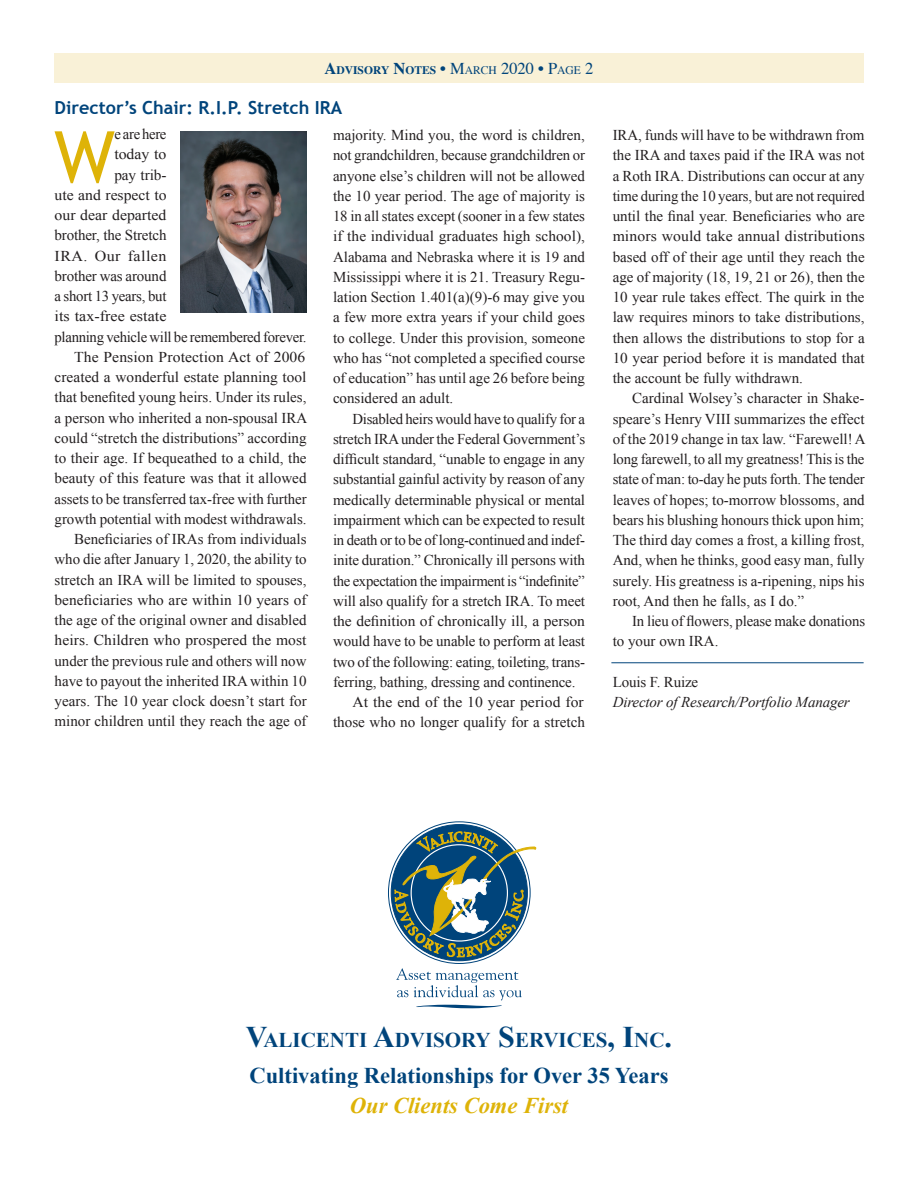
<style>
.page{position:relative;width:918px;height:1188px;background:#fff}
.page>*{position:absolute;margin:0;border:0;box-sizing:border-box;transform-origin:0 0}
.t1{font:71.55px "Trebuchet MS";color:#deb308}
.t2{font:700 22.5px "Times New Roman";color:#00447b}
.t3{font:italic 700 22.5px "Times New Roman";color:#deb308}
.t4{font:700 21px "Times New Roman";color:#00447b}
.t5{font:700 18px "Trebuchet MS";color:#00447b}
.t6{font:15px/20.2px "Times New Roman";color:#231f20;text-align:justify}
.t7{font:15px "Times New Roman";letter-spacing:-.02em;color:#231f20}
.t8{font:15px "Times New Roman";color:#231f20;scale:1.04 1}
.t9{font:italic 15px "Times New Roman";letter-spacing:-.01em;color:#231f20}
.t10{font:15px "Times New Roman";color:#231f20;scale:1.05 1}
.t11{font:15px "Times New Roman";color:#231f20;scale:1.07 1}
.t12{font:15px "Times New Roman";letter-spacing:.025em;color:#231f20;scale:1.07 1}
.t13{font:15px "Times New Roman";color:#231f20;scale:1.06 1}
.t14{font:700 11.55px "Times";color:#00447b}
.s1{font-size:16.5px}
.s2{font-weight:400;font-size:16.5px}
.s3{font-weight:400}
.s4{font-size:30px}
</style>
<div class="page">
<div style="left:54px;top:54px;width:810px;height:29px;background:#f9f1d7"></div>
<img style="left:180px;top:132px;width:126px;height:180px">
<hr style="left:611px;top:662px;width:253px;height:1px;background:#00447b">
<div style="left:391px;top:825px;width:136px;height:136px;background:#00447b;border-radius:50%"></div>
<svg style="left:395px;top:832px;width:141px;height:125px"></svg>
<svg style="left:396px;top:968px;width:126px;height:40px"></svg>
<p class="t14" style="left:325px;top:59px;width:270px"><span class="s1">A</span>DVISORY <span class="s1">N</span>OTES <span class="s2">• M</span><span class="s3">ARCH</span> <span class="s2">2020 • P</span><span class="s3">AGE</span> <span class="s2">2</span></p>
<p class="t5" style="left:55px;top:97px;width:289px">Director’s Chair: R.I.P. Stretch IRA</p>
<p class="t6" style="left:333px;top:125px;width:254px">majority. Mind you, the word is children, not grandchildren, because grandchildren or anyone else’s children will not be allowed the 10 year period. The age of majority is 18 in all states except (sooner in a few states if the individual graduates high school), Alabama and Nebraska where it is 19 and Mississippi where it is 21. Treasury Regu&shy;lation Section 1.401(a)(9)-6 may give you a few more extra years if your child goes to college. Under this provision, someone who has “not completed a specified course of education” has until age 26 before being considered an adult.</p>
<p class="t7" style="left:352px;top:408px;width:234px">Disabled heirs would have to qualify for a</p>
<p class="t6" style="left:333px;top:428px;width:254px">stretch IRA under the Federal Government’s</p>
<p class="t6" style="left:333px;top:449px;width:254px">difficult standard, “unable to engage in any</p>
<p class="t6" style="left:333px;top:469px;width:253px">substantial gainful activity by reason of any</p>
<p class="t6" style="left:333px;top:489px;width:254px">medically determinable physical or mental</p>
<p class="t6" style="left:333px;top:509px;width:254px">impairment which can be expected to result</p>
<p class="t7" style="left:333px;top:530px;width:253px">in death or to be of long-continued and indef-</p>
<p class="t6" style="left:333px;top:550px;width:254px">inite duration.” Chronically ill persons with</p>
<p class="t7" style="left:333px;top:570px;width:253px">the expectation the impairment is “indefinite”</p>
<p class="t6" style="left:333px;top:590px;width:254px">will also qualify for a stretch IRA. To meet</p>
<p class="t8" style="left:333px;top:611px;width:244px">the definition of chronically ill, a person</p>
<p class="t6" style="left:333px;top:631px;width:254px">would have to be unable to perform at least</p>
<p class="t6" style="left:333px;top:651px;width:253px">two of the following: eating, toileting, trans-</p>
<p class="t6" style="left:333px;top:671px;width:244px">ferring, bathing, dressing and continence.</p>
<p class="t8" style="left:353px;top:692px;width:224px">At the end of the 10 year period for</p>
<p class="t6" style="left:333px;top:712px;width:254px">those who no longer qualify for a stretch</p>
<h1 class="t1" style="left:54px;top:115px;width:62px">W</h1>
<p class="t6" style="left:114px;top:124px;width:54px">e are here</p>
<p class="t13" style="left:114px;top:144px;width:51px">today to</p>
<p class="t6" style="left:114px;top:164px;width:54px">pay trib-</p>
<p class="t10" style="left:55px;top:185px;width:108px">ute and respect to</p>
<p class="t10" style="left:55px;top:205px;width:108px">our dear departed</p>
<p class="t6" style="left:55px;top:225px;width:113px">brother, the Stretch</p>
<p class="t12" style="left:55px;top:245px;width:106px">IRA. Our fallen</p>
<p class="t6" style="left:55px;top:265px;width:113px">brother was around</p>
<p class="t6" style="left:55px;top:286px;width:113px">a short 13 years, but</p>
<p class="t11" style="left:55px;top:306px;width:106px">its tax-free estate</p>
<p class="t7" style="left:55px;top:326px;width:254px">planning vehicle will be remembered forever.</p>
<p class="t8" style="left:74px;top:347px;width:224px">The Pension Protection Act of 2006</p>
<p class="t6" style="left:55px;top:367px;width:254px">created a wonderful estate planning tool</p>
<p class="t6" style="left:55px;top:387px;width:254px">that benefited young heirs. Under its rules,</p>
<p class="t6" style="left:55px;top:407px;width:254px">a person who inherited a non-spousal IRA</p>
<p class="t6" style="left:55px;top:427px;width:254px">could “stretch the distributions” according</p>
<p class="t6" style="left:55px;top:448px;width:254px">to their age. If bequeathed to a child, the</p>
<p class="t6" style="left:55px;top:468px;width:254px">beauty of this feature was that it allowed</p>
<p class="t6" style="left:55px;top:488px;width:254px">assets to be transferred tax-free with further</p>
<p class="t6" style="left:55px;top:508px;width:254px">growth potential with modest withdrawals.</p>
<p class="t6" style="left:74px;top:529px;width:234px">Beneficiaries of IRAs from individuals</p>
<p class="t6" style="left:55px;top:549px;width:254px">who die after January 1, 2020, the ability to</p>
<p class="t6" style="left:55px;top:569px;width:254px">stretch an IRA will be limited to spouses,</p>
<p class="t6" style="left:55px;top:589px;width:254px">beneficiaries who are within 10 years of</p>
<p class="t6" style="left:55px;top:610px;width:254px">the age of the original owner and disabled</p>
<p class="t6" style="left:55px;top:630px;width:254px">heirs. Children who prospered the most</p>
<p class="t6" style="left:55px;top:650px;width:253px">under the previous rule and others will now</p>
<p class="t6" style="left:55px;top:670px;width:254px">have to payout the inherited IRA within 10</p>
<p class="t6" style="left:55px;top:691px;width:254px">years. The 10 year clock doesn’t start for</p>
<p class="t6" style="left:55px;top:711px;width:254px">minor children until they reach the age of</p>
<p class="t6" style="left:613px;top:125px;width:254px">IRA, funds will have to be withdrawn from the IRA and taxes paid if the IRA was not a Roth IRA. Distributions can occur at any time during the 10 years, but are not required until the final year. Beneficiaries who are minors would take annual distributions based off of their age until they reach the age of majority (18, 19, 21 or 26), then the 10 year rule takes effect. The quirk in the law requires minors to take distributions, then allows the distributions to stop for a 10 year period before it is mandated that the account be fully withdrawn.</p>
<p class="t6" style="left:613px;top:388px;width:254px;text-indent:19px">Cardinal Wolsey’s character in Shake&shy;speare’s Henry VIII summarizes the effect of the 2019 change in tax law. “Farewell! A long farewell, to all my greatness! This is the state of man: to-day he puts forth. The tender leaves of hopes; to-morrow blossoms, and bears his blushing honours thick upon him; The third day comes a frost, a killing frost, And, when he thinks, good easy man, fully surely. His greatness is a-ripening, nips his root, And then he falls, as I do.”</p>
<p class="t6" style="left:613px;top:611px;width:254px;text-indent:19px">In lieu of flowers, please make donations to your own IRA.</p>
<p class="t6" style="left:613px;top:671px;width:87px">Louis F. Ruize</p>
<p class="t9" style="left:613px;top:692px;width:239px">Director of Research/Portfolio Manager</p>
<h3 class="t4" style="left:246px;top:1025px;width:428px"><span class="s4">V</span>ALICENTI <span class="s4">A</span>DVISORY <span class="s4">S</span>ERVICES<span class="s4">, I</span>NC<span class="s4">.</span></h3>
<h2 class="t2" style="left:250px;top:1060px;width:420px">Cultivating Relationships for Over 35 Years</h2>
<h2 class="t3" style="left:350px;top:1090px;width:220px">Our Clients Come First</h2>
</div>
